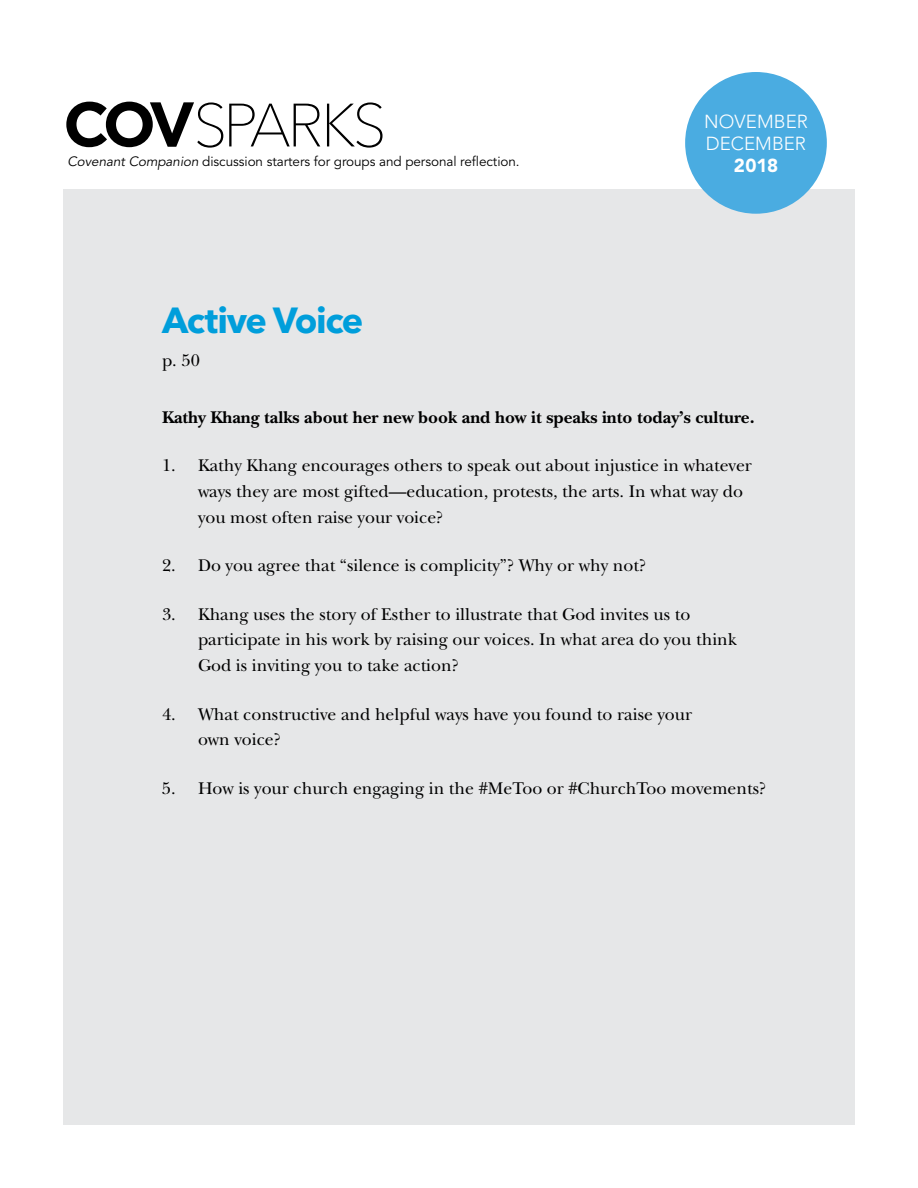
<style>
.page{position:relative;width:918px;height:1188px;background:#fff}
.page>*{position:absolute;margin:0;border:0;box-sizing:border-box;transform-origin:0 0}
.t1{font:100 60.45px "Avenir Next LT Pro";letter-spacing:-.065em;color:#000}
.t2{font:700 36px "Avenir Next LT Pro";letter-spacing:-.04em;color:#009edb}
.t3{font:300 18.75px/21.6px "Avenir LT Std";color:#fff}
.t4{font:900 18.75px "Avenir LT Std";color:#fff}
.t5{font:17.7px/25.8px "New Baskerville Std";color:#000}
.t6{font:700 17.7px "New Baskerville Std";color:#000}
.t7{font:13.5px "Avenir LT Std";letter-spacing:-.005em;color:#000}
.s1{font-family:"Gotham";font-weight:700;font-size:63px}
.s2{font-style:italic}
</style>
<div class="page">
<div style="left:63px;top:189px;width:792px;height:936px;background:#e6e7e8"></div>
<div style="left:685px;top:72px;width:142px;height:142px;background:#4aace1;border-radius:50%"></div>
<h1 class="t1" style="left:63px;top:89px;width:325px"><span class="s1">COV</span>SPARKS</h1>
<p class="t7" style="left:68px;top:154px;width:454px"><span class="s2">Covenant Companion</span> discussion starters for groups and personal reflection.</p>
<h2 class="t2" style="left:162px;top:299px;width:203px">Active Voice</h2>
<p class="t5" style="left:162px;top:347px;width:39px">p. 50</p>
<p class="t3" style="left:704px;top:111px;width:105px">NOVEMBER<br>DECEMBER</p>
<p class="t4" style="left:734px;top:154px;width:46px">2018</p>
<p class="t6" style="left:162px;top:407px;width:594px">Kathy Khang talks about her new book and how it speaks into today’s culture.</p>
<p class="t5" style="left:198px;top:453px;width:556px;text-indent:-36px">1. Kathy Khang encourages others to speak out about injustice in whatever ways they are most gifted—education, protests, the arts. In what way do you most often raise your voice?</p>
<p class="t5" style="left:162px;top:553px;width:486px">2. Do you agree that “silence is complicity”? Why or why not?</p>
<p class="t5" style="left:198px;top:601px;width:541px;text-indent:-36px">3. Khang uses the story of Esther to illustrate that God invites us to participate in his work by raising our voices. In what area do you think<br>God is inviting you to take action?</p>
<p class="t5" style="left:198px;top:701px;width:496px;text-indent:-36px">4. What constructive and helpful ways have you found to raise your own voice?</p>
<p class="t5" style="left:162px;top:775px;width:606px">5. How is your church engaging in the #MeToo or #ChurchToo movements?</p>
</div>
